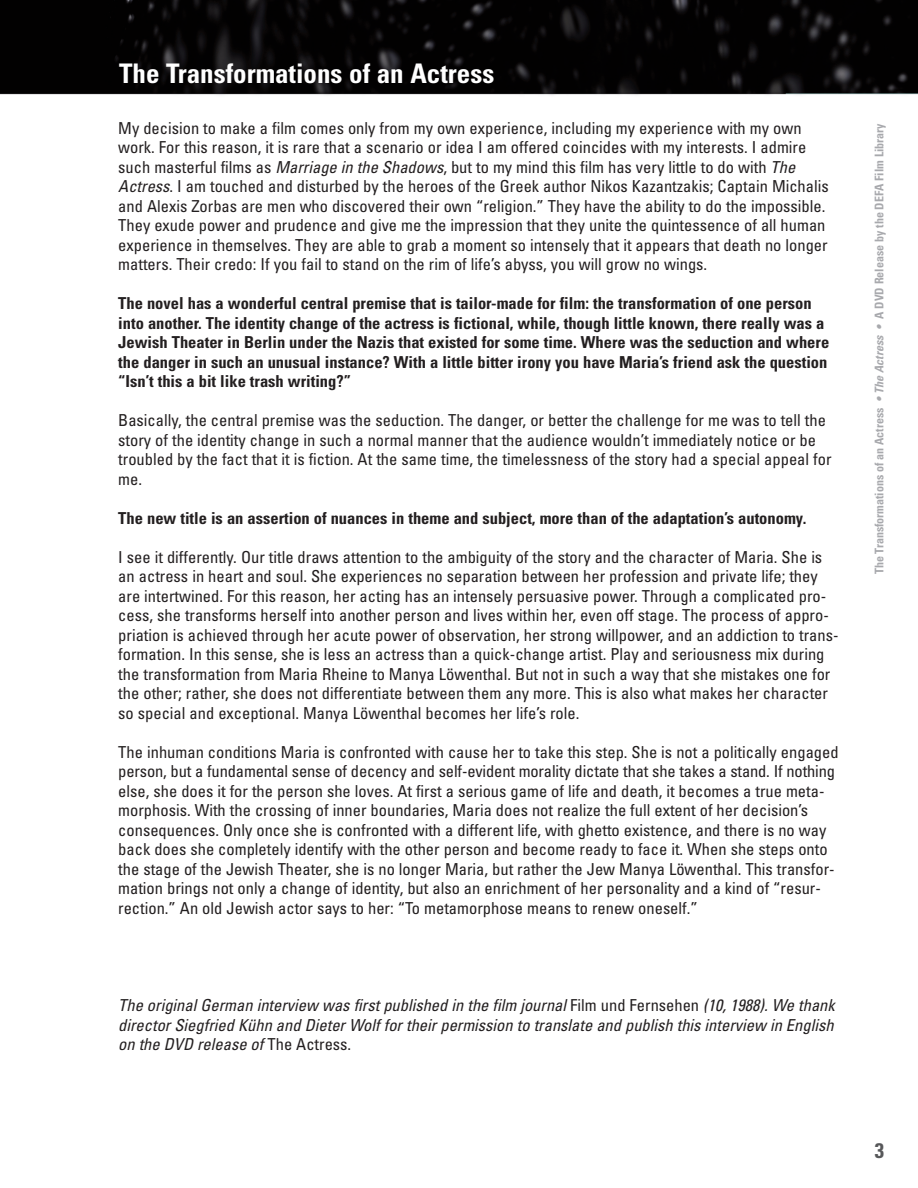
<style>
.page{position:relative;width:918px;height:1188px;background:#fff}
.page>*{position:absolute;margin:0;border:0;box-sizing:border-box;transform-origin:0 0}
.t1{font:700 condensed 27px "Univers";color:#fff}
.t2{font:700 condensed 21px "Univers";color:#57585a}
.t3{font:condensed 16.5px/19.5px "Univers";color:#231f20}
.t4{font:700 condensed 16.5px/19.5px "Univers";color:#231f20}
.t5{font:italic condensed 16.5px/19.5px "Univers";color:#231f20;text-align:justify}
.t6{font:700 condensed 12px "Univers";color:#a8a9ad}
.s1{font-style:italic}
.s2{font-style:normal}
</style>
<div class="page">
<img style="left:0;top:0;width:917px;height:95px">
<h1 class="t1" style="left:119px;top:63px;width:377px">The Transformations of an Actress</h1>
<p class="t3" style="left:118px;top:119px;width:712px">My decision to make a film comes only from my own experience, including my experience with my own work. For this reason, it is rare that a scenario or idea I am offered coincides with my interests. I admire such masterful films as <span class="s1">Marriage in the Shadows</span>, but to my mind this film has very little to do with <span class="s1">The Actress</span>. I am touched and disturbed by the heroes of the Greek author Nikos Kazantzakis; Captain Michalis and Alexis Zorbas are men who discovered their own “religion.” They have the ability to do the impossible.<br>They exude power and prudence and give me the impression that they unite the quintessence of all human experience in themselves. They are able to grab a moment so intensely that it appears that death no longer matters. Their credo: If you fail to stand on the rim of life’s abyss, you will grow no wings.</p>
<p class="t4" style="left:118px;top:295px;width:712px">The novel has a wonderful central premise that is tailor-made for film: the transformation of one person into another. The identity change of the actress is fictional, while, though little known, there really was a Jewish Theater in Berlin under the Nazis that existed for some time. Where was the seduction and where the danger in such an unusual instance? With a little bitter irony you have Maria’s friend ask the question “Isn’t this a bit like trash writing?”</p>
<p class="t3" style="left:118px;top:412px;width:715px">Basically, the central premise was the seduction. The danger, or better the challenge for me was to tell the story of the identity change in such a normal manner that the audience wouldn’t immediately notice or be troubled by the fact that it is fiction. At the same time, the timelessness of the story had a special appeal for me.</p>
<p class="t4" style="left:118px;top:509px;width:690px">The new title is an assertion of nuances in theme and subject, more than of the adaptation’s autonomy.</p>
<p class="t3" style="left:118px;top:548px;width:722px">I see it differently. Our title draws attention to the ambiguity of the story and the character of Maria. She is an actress in heart and soul. She experiences no separation between her profession and private life; they are intertwined. For this reason, her acting has an intensely persuasive power. Through a complicated pro&shy;cess, she transforms herself into another person and lives within her, even off stage. The process of appro&shy;priation is achieved through her acute power of observation, her strong willpower, and an addiction to trans&shy;formation. In this sense, she is less an actress than a quick-change artist. Play and seriousness mix during the transformation from Maria Rheine to Manya Löwenthal. But not in such a way that she mistakes one for the other; rather, she does not differentiate between them any more. This is also what makes her character so special and exceptional. Manya Löwenthal becomes her life’s role.</p>
<p class="t3" style="left:118px;top:743px;width:722px">The inhuman conditions Maria is confronted with cause her to take this step. She is not a politically engaged person, but a fundamental sense of decency and self-evident morality dictate that she takes a stand. If nothing else, she does it for the person she loves. At first a serious game of life and death, it becomes a true meta&shy;morphosis. With the crossing of inner boundaries, Maria does not realize the full extent of her decision’s consequences. Only once she is confronted with a different life, with ghetto existence, and there is no way back does she completely identify with the other person and become ready to face it. When she steps onto the stage of the Jewish Theater, she is no longer Maria, but rather the Jew Manya Löwenthal. This transfor&shy;mation brings not only a change of identity, but also an enrichment of her personality and a kind of “resur&shy;rection.” An old Jewish actor says to her: “To metamorphose means to renew oneself.”</p>
<p class="t5" style="left:118px;top:997px;width:718px">The original German interview was first published in the film journal <span class="s2">Film und Fernsehen</span> (10, 1988). We thank director Siegfried Kühn and Dieter Wolf for their permission to translate and publish this interview in English on the DVD release of <span class="s2">The Actress.</span></p>
<p class="t6" style="left:875px;top:574px;width:453px;rotate:-90deg">The Transformations of an Actress <span class="s1">• The Actress •</span> A DVD Release by the DEFA Film Library</p>
<p class="t2" style="left:875px;top:1143px;width:11px">3</p>
</div>
